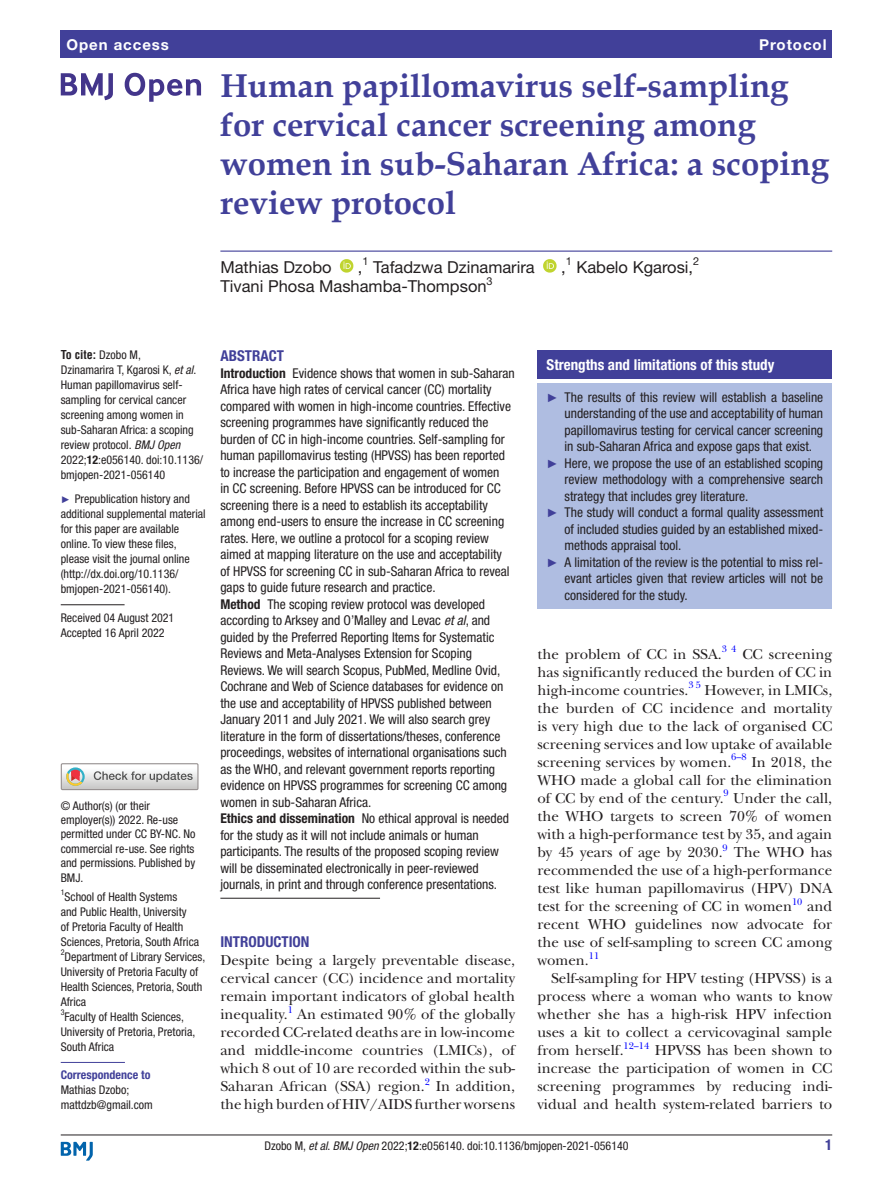
<style>
.page{position:relative;width:893px;height:1191px;background:#fff}
.page>*{position:absolute;margin:0;border:0;box-sizing:border-box;transform-origin:0 0}
.t1{font:700 33px/39px "Book Antiqua";color:#414099}
.t2{font:16.5px "Helvetica Neue LT Std";color:#231f20}
.t3{font:15px/18px "New Baskerville";color:#231f20;text-align:justify}
.t4{font:700 condensed 15px "Helvetica Neue LT Std";color:#fff}
.t5{font:700 condensed 15px "Helvetica Neue LT Std";color:#414099}
.t6{font:700 15px "Helvetica Neue LT Std";letter-spacing:.065em;color:#fff}
.t7{font:condensed 13.5px/16.5px "Helvetica Neue LT Std";color:#231f20}
.t8{font:condensed 12px/15px "Helvetica Neue LT Std";color:#231f20}
.t9{font:700 condensed 12px "Helvetica Neue LT Std";color:#414099}
.t10{font:700 condensed 12px "Helvetica LT Std";color:#231f20}
.t11{font:10.95px "Helvetica Neue LT Std";color:#231f20}
.t12{font:9.9px "New Baskerville";color:#00f}
.t13{font:condensed 7.95px "Helvetica Neue LT Std";color:#231f20}
.s1{font-family:"Helvetica Neue LT Std";font-weight:400}
.s2{font-style:italic}
.s3{font-weight:700}
.s4{font-family:"Arial";font-stretch:normal;font-size:9.75px;color:#414099}
.s5{font-family:"Arial";font-stretch:normal;font-size:12px;color:#414099}
</style>
<div class="page">
<hr style="left:61px;top:1134px;width:771px;height:1px;background:#231f20">
<svg style="left:61px;top:1141px;width:32px;height:19px"></svg>
<div style="left:61px;top:31px;width:771px;height:27px;background:#414099"></div>
<hr style="left:220px;top:250px;width:612px;height:2px;background:#414099">
<svg style="left:340px;top:259px;width:13px;height:14px"></svg>
<svg style="left:543px;top:259px;width:14px;height:14px"></svg>
<hr style="left:61px;top:604px;width:64px;height:1px;background:#231f20">
<hr style="left:61px;top:1062px;width:64px;height:1px;background:#414099">
<svg style="left:61px;top:73px;width:52px;height:27px"></svg>
<svg style="left:125px;top:73px;width:76px;height:29px"></svg>
<div style="left:61px;top:763px;width:138px;height:27px;border:1px solid #969090"></div>
<svg style="left:61px;top:763px;width:137px;height:26px"></svg>
<hr style="left:220px;top:898px;width:160px;height:1px;background:#231f20">
<div style="left:538px;top:350px;width:294px;height:29px;background:#414099"></div>
<div style="left:538px;top:383px;width:294px;height:226px;background:#afbde1"></div>
<p class="t6" style="left:66px;top:35px;width:104px">Open access</p>
<p class="t6" style="left:759px;top:35px;width:69px">Protocol</p>
<h1 class="t1" style="left:220px;top:66px;width:610px">Human papillomavirus self-sampling for cervical cancer screening among women in sub-Saharan Africa: a scoping review protocol</h1>
<p class="t2" style="left:220px;top:257px;width:113px">Mathias Dzobo</p>
<p class="t2" style="left:358px;top:257px;width:6px">,</p>
<p class="t11" style="left:363px;top:255px;width:8px">1</p>
<p class="t2" style="left:373px;top:257px;width:163px">Tafadzwa Dzinamarira</p>
<p class="t11" style="left:566px;top:255px;width:8px">1</p>
<p class="t2" style="left:576px;top:257px;width:118px">Kabelo Kgarosi,</p>
<p class="t11" style="left:693px;top:255px;width:8px">2</p>
<p class="t2" style="left:561px;top:257px;width:6px">,</p>
<p class="t2" style="left:220px;top:276px;width:268px">Tivani Phosa Mashamba-Thompson</p>
<p class="t11" style="left:487px;top:274px;width:8px">3</p>
<p class="t10" style="left:61px;top:347px;width:82px">To cite: <span class="s1">Dzobo M,</span></p>
<p class="t8" style="left:61px;top:362px;width:144px">Dzinamarira T, Kgarosi K, <span class="s2">et al</span>.<br>Human papillomavirus self&shy;sampling for cervical cancer screening among women in sub-Saharan Africa: a scoping review protocol. <span class="s2">BMJ Open<br></span>2022;<span class="s3">12</span>:e056140. doi:10.1136/ bmjopen-2021-056140</p>
<p class="t8" style="left:61px;top:491px;width:146px"><span class="s4">►</span> Prepublication history and additional supplemental material for this paper are available online. To view these files, please visit the journal online (http://dx.doi.org/10.1136/ bmjopen-2021-056140).</p>
<p class="t8" style="left:61px;top:610px;width:115px">Received 04 August 2021<br>Accepted 16 April 2022</p>
<p class="t8" style="left:61px;top:798px;width:136px;line-height:14.4px">© Author(s) (or their employer(s)) 2022. Re-use permitted under CC BY-NC. No commercial re-use. See rights and permissions. Published by<br>BMJ.</p>
<p class="t13" style="left:61px;top:888px;width:5px">1</p>
<p class="t8" style="left:61px;top:889px;width:140px;text-indent:4px">School of Health Systems<br>and Public Health, University<br>of Pretoria Faculty of Health<br>Sciences, Pretoria, South Africa</p>
<p class="t13" style="left:61px;top:948px;width:5px">2</p>
<p class="t8" style="left:61px;top:949px;width:146px;text-indent:4px">Department of Library Services,<br>University of Pretoria Faculty of<br>Health Sciences, Pretoria, South<br>Africa<br><sup>3</sup>Faculty of Health Sciences,<br>University of Pretoria, Pretoria,<br>South Africa</p>
<p class="t9" style="left:61px;top:1067px;width:91px">Correspondence to</p>
<p class="t8" style="left:61px;top:1082px;width:94px">Mathias Dzobo; mattdzb@gmail.com</p>
<p class="t5" style="left:220px;top:347px;width:65px">ABSTRACT</p>
<p class="t7" style="left:220px;top:364px;width:296px"><span class="s3">Introduction</span> Evidence shows that women in sub-Saharan Africa have high rates of cervical cancer (CC) mortality compared with women in high-income countries. Effective screening programmes have significantly reduced the burden of CC in high-income countries. Self-sampling for human papillomavirus testing (HPVSS) has been reported to increase the participation and engagement of women<br>in CC screening. Before HPVSS can be introduced for CC screening there is a need to establish its acceptability among end-users to ensure the increase in CC screening rates. Here, we outline a protocol for a scoping review aimed at mapping literature on the use and acceptability of HPVSS for screening CC in sub-Saharan Africa to reveal gaps to guide future research and practice.<br><span class="s3">Method</span> The scoping review protocol was developed according to Arksey and O’Malley and Levac <span class="s2">et al</span>, and guided by the Preferred Reporting Items for Systematic Reviews and Meta-Analyses Extension for Scoping Reviews. We will search Scopus, PubMed, Medline Ovid, Cochrane and Web of Science databases for evidence on the use and acceptability of HPVSS published between January 2011 and July 2021. We will also search grey literature in the form of dissertations/theses, conference proceedings, websites of international organisations such as the WHO, and relevant government reports reporting evidence on HPVSS programmes for screening CC among women in sub-Saharan Africa.<br><span class="s3">Ethics and dissemination</span> No ethical approval is needed for the study as it will not include animals or human participants. The results of the proposed scoping review will be disseminated electronically in peer-reviewed journals, in print and through conference presentations.</p>
<p class="t5" style="left:220px;top:933px;width:91px">INTRODUCTION</p>
<p class="t3" style="left:220px;top:951px;width:296px">Despite being a largely preventable disease, cervical cancer (CC) incidence and mortality remain important indicators of global health inequality.</p>
<p class="t12" style="left:288px;top:1003px;width:7px">1</p>
<p class="t3" style="left:220px;top:1005px;width:296px;text-indent:77px">An estimated 90% of the globally recorded CC-related deaths are in low-income and middle-income countries (LMICs), of which 8 out of 10 are recorded within the sub-Saharan African (SSA) region.</p>
<p class="t12" style="left:425px;top:1075px;width:7px">2</p>
<p class="t3" style="left:220px;top:1077px;width:296px;text-align:right">In addition,<br>the high burden of HIV/AIDS further worsens</p>
<p class="t4" style="left:547px;top:356px;width:229px">Strengths and limitations of this study</p>
<p class="t7" style="left:547px;top:389px;width:278px"><span class="s5">►</span> The results of this review will establish a baseline</p>
<p class="t7" style="left:565px;top:405px;width:260px">understanding of the use and acceptability of human</p>
<p class="t7" style="left:565px;top:422px;width:260px">papillomavirus testing for cervical cancer screening</p>
<p class="t7" style="left:565px;top:438px;width:249px">in sub-Saharan Africa and expose gaps that exist.</p>
<p class="t7" style="left:547px;top:455px;width:278px"><span class="s5">►</span> Here, we propose the use of an established scoping</p>
<p class="t7" style="left:565px;top:471px;width:260px">review methodology with a comprehensive search</p>
<p class="t7" style="left:565px;top:488px;width:185px">strategy that includes grey literature.</p>
<p class="t7" style="left:547px;top:504px;width:278px"><span class="s5">►</span> The study will conduct a formal quality assessment</p>
<p class="t7" style="left:565px;top:521px;width:260px">of included studies guided by an established mixed-</p>
<p class="t7" style="left:565px;top:537px;width:118px">methods appraisal tool.</p>
<p class="t7" style="left:547px;top:554px;width:278px"><span class="s5">►</span> A limitation of the review is the potential to miss rel-</p>
<p class="t7" style="left:565px;top:570px;width:260px">evant articles given that review articles will not be</p>
<p class="t7" style="left:565px;top:587px;width:125px">considered for the study.</p>
<p class="t3" style="left:538px;top:645px;width:296px">the problem of CC in SSA.<sup>3</sup> <sup>4</sup> CC screening has significantly reduced the burden of CC in high-income countries.</p>
<p class="t12" style="left:688px;top:679px;width:14px">3 5</p>
<p class="t3" style="left:538px;top:681px;width:296px;text-indent:167px">However, in LMICs, the burden of CC incidence and mortality is very high due to the lack of organised CC screening services and low uptake of available screening services by women.</p>
<p class="t12" style="left:731px;top:751px;width:17px">6–8</p>
<p class="t3" style="left:538px;top:753px;width:296px;text-indent:214px">In 2018, the WHO made a global call for the elimination of CC by end of the century.</p>
<p class="t12" style="left:724px;top:787px;width:7px">9</p>
<p class="t3" style="left:538px;top:789px;width:296px;text-indent:195px">Under the call, the WHO targets to screen 70% of women with a high-performance test by 35, and again by 45 years of age by 2030.</p>
<p class="t12" style="left:722px;top:841px;width:7px">9</p>
<p class="t3" style="left:538px;top:843px;width:296px;text-indent:196px">The WHO has recommended the use of a high-performance test like human papillomavirus (HPV) DNA test for the screening of CC in women</p>
<p class="t12" style="left:792px;top:895px;width:12px">10</p>
<p class="t3" style="left:538px;top:897px;width:296px;text-indent:270px">and recent WHO guidelines now advocate for the use of self-sampling to screen CC among women.</p>
<p class="t12" style="left:589px;top:949px;width:12px">11</p>
<p class="t3" style="left:538px;top:969px;width:296px;text-indent:14px">Self-sampling for HPV testing (HPVSS) is a process where a woman who wants to know whether she has a high-risk HPV infection uses a kit to collect a cervicovaginal sample from herself.<sup>12–14</sup> HPVSS has been shown to increase the participation of women in CC screening programmes by reducing indi&shy;vidual and health system-related barriers to</p>
<p class="t8" style="left:264px;top:1137px;width:366px">Dzobo M, <span class="s2">et al</span>. <span class="s2">BMJ Open</span> 2022;<span class="s3">12</span>:e056140. doi:10.1136/bmjopen-2021-056140</p>
<p class="t5" style="left:825px;top:1135px;width:9px">1</p>
</div>
